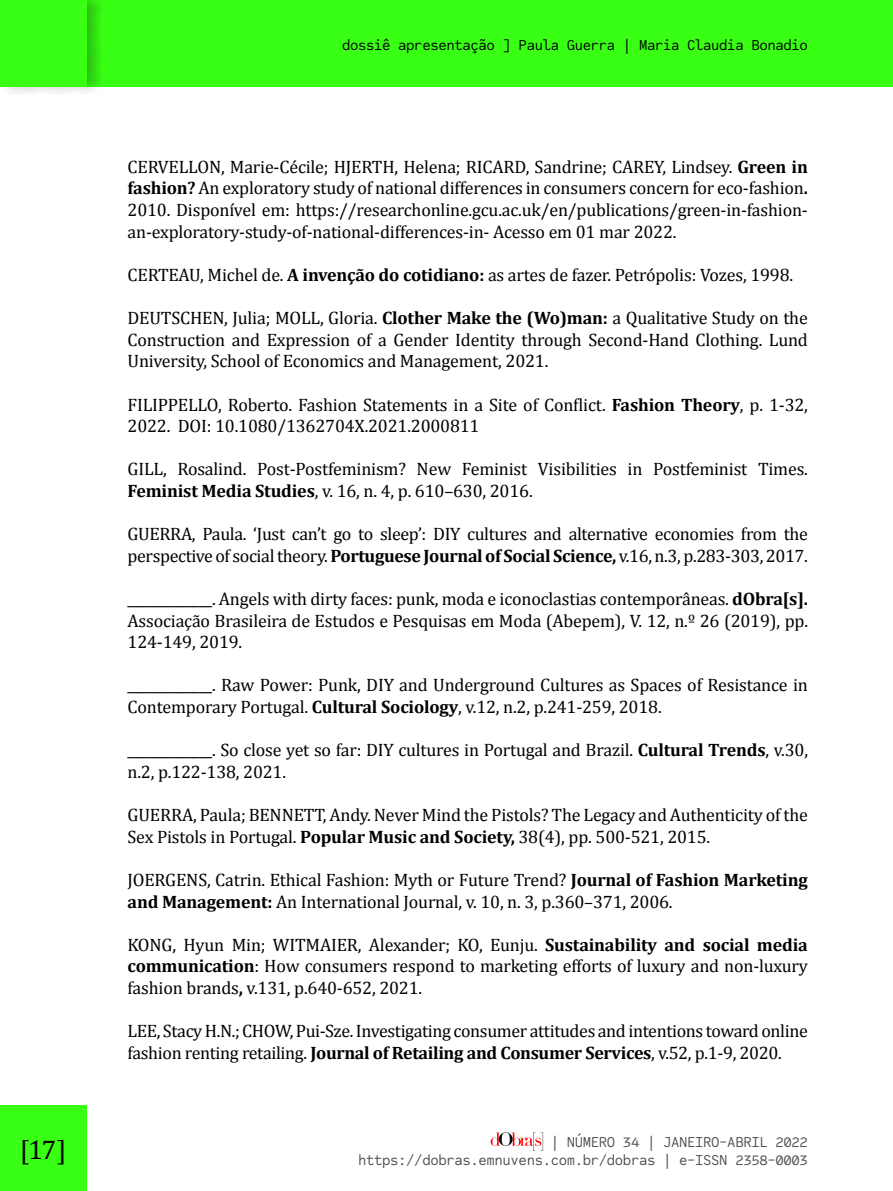
<style>
.page{position:relative;width:893px;height:1191px;background:#fff}
.page>*{position:absolute;margin:0;border:0;box-sizing:border-box;transform-origin:0 0}
.t1{font:27px "Cambria";color:#000}
.t2{font:18px/21.6px "Cambria";letter-spacing:-.01em;color:#000}
.t3{font:15px/18px "Code Saver";letter-spacing:-.025em;color:#4d4d4d;text-align:right}
.t4{font:15px "Code Saver";letter-spacing:-.025em;color:#000}
.s1{font-weight:700}
</style>
<div class="page">
<div style="left:0;top:1106px;width:86px;height:85px;background:#39ff14"></div>
<svg style="left:491px;top:1132px;width:52px;height:18px"></svg>
<div style="left:0;top:0;width:893px;height:86px;background:#39ff14"></div>
<div style="left:0;top:0;width:104px;height:95px;background:#000;opacity:.25"></div>
<div style="left:0;top:0;width:86px;height:86px;background:#39ff14"></div>
<p class="t4" style="left:342px;top:36px;width:467px">dossiê apresentação ] Paula Guerra | Maria Claudia Bonadio</p>
<p class="t2" style="left:128px;top:156px;width:682px;text-align:justify">CERVELLON, Marie-Cécile; HJERTH, Helena; RICARD, Sandrine; CAREY, Lindsey. <span class="s1">Green in fashion?</span> An exploratory study of national differences in consumers concern for eco-fashion<span class="s1">.<br></span>2010. Disponível em: https://researchonline.gcu.ac.uk/en/publications/green-in-fashion&shy;an-exploratory-study-of-national-differences-in- Acesso em 01 mar 2022.</p>
<p class="t2" style="left:128px;top:264px;width:667px">CERTEAU, Michel de. <span class="s1">A invenção do cotidiano:</span> as artes de fazer. Petrópolis: Vozes, 1998.</p>
<p class="t2" style="left:128px;top:307px;width:682px;text-align:justify">DEUTSCHEN, Julia; MOLL, Gloria. <span class="s1">Clother Make the (Wo)man:</span> a Qualitative Study on the Construction and Expression of a Gender Identity through Second-Hand Clothing. Lund University, School of Economics and Management, 2021.</p>
<p class="t2" style="left:128px;top:393px;width:682px">FILIPPELLO, Roberto. Fashion Statements in a Site of Conflict. <span class="s1">Fashion Theory</span>, p. 1-32,<br>2022. DOI: 10.1080/1362704X.2021.2000811</p>
<p class="t2" style="left:128px;top:458px;width:682px">GILL, Rosalind. Post-Postfeminism? New Feminist Visibilities in Postfeminist Times.<br><span class="s1">Feminist Media Studies</span>, v. 16, n. 4, p. 610–630, 2016.</p>
<p class="t2" style="left:128px;top:523px;width:682px">GUERRA, Paula. ‘Just can’t go to sleep’: DIY cultures and alternative economies from the perspective of social theory. <span class="s1">Portuguese Journal of Social Science,</span> v.16, n.3, p.283-303, 2017.</p>
<p class="t2" style="left:128px;top:588px;width:682px;text-align:justify">_____________. Angels with dirty faces: punk, moda e iconoclastias contemporâneas. <span class="s1">dObra[s].<br></span>Associação Brasileira de Estudos e Pesquisas em Moda (Abepem), V. 12, n.º 26 (2019), pp.<br>124-149, 2019.</p>
<p class="t2" style="left:128px;top:674px;width:682px">_____________. Raw Power: Punk, DIY and Underground Cultures as Spaces of Resistance in<br>Contemporary Portugal. <span class="s1">Cultural Sociology</span>, v.12, n.2, p.241-259, 2018.</p>
<p class="t2" style="left:128px;top:739px;width:682px">_____________. So close yet so far: DIY cultures in Portugal and Brazil. <span class="s1">Cultural Trends</span>, v.30, n.2, p.122-138, 2021.</p>
<p class="t2" style="left:128px;top:804px;width:682px">GUERRA, Paula; BENNETT, Andy. Never Mind the Pistols? The Legacy and Authenticity of the<br>Sex Pistols in Portugal. <span class="s1">Popular Music and Society,</span> 38(4), pp. 500-521, 2015.</p>
<p class="t2" style="left:128px;top:869px;width:682px">JOERGENS, Catrin. Ethical Fashion: Myth or Future Trend? <span class="s1">Journal of Fashion Marketing and Management:</span> An International Journal, v. 10, n. 3, p.360–371, 2006.</p>
<p class="t2" style="left:128px;top:933px;width:682px;text-align:justify">KONG, Hyun Min; WITMAIER, Alexander; KO, Eunju. <span class="s1">Sustainability and social media communication</span>: How consumers respond to marketing efforts of luxury and non-luxury fashion brands<span class="s1">,</span> v.131, p.640-652, 2021.</p>
<p class="t2" style="left:128px;top:1020px;width:682px">LEE, Stacy H.N.; CHOW, Pui-Sze. Investigating consumer attitudes and intentions toward online fashion renting retailing. <span class="s1">Journal of Retailing and Consumer Services</span>, v.52, p.1-9, 2020.</p>
<h1 class="t1" style="left:20px;top:1133px;width:48px">[17]</h1>
<p class="t3" style="left:358px;top:1132px;width:451px">| NÚMERO 34 | JANEIRO-ABRIL 2022 https://dobras.emnuvens.com.br/dobras | e-ISSN 2358-0003</p>
</div>
